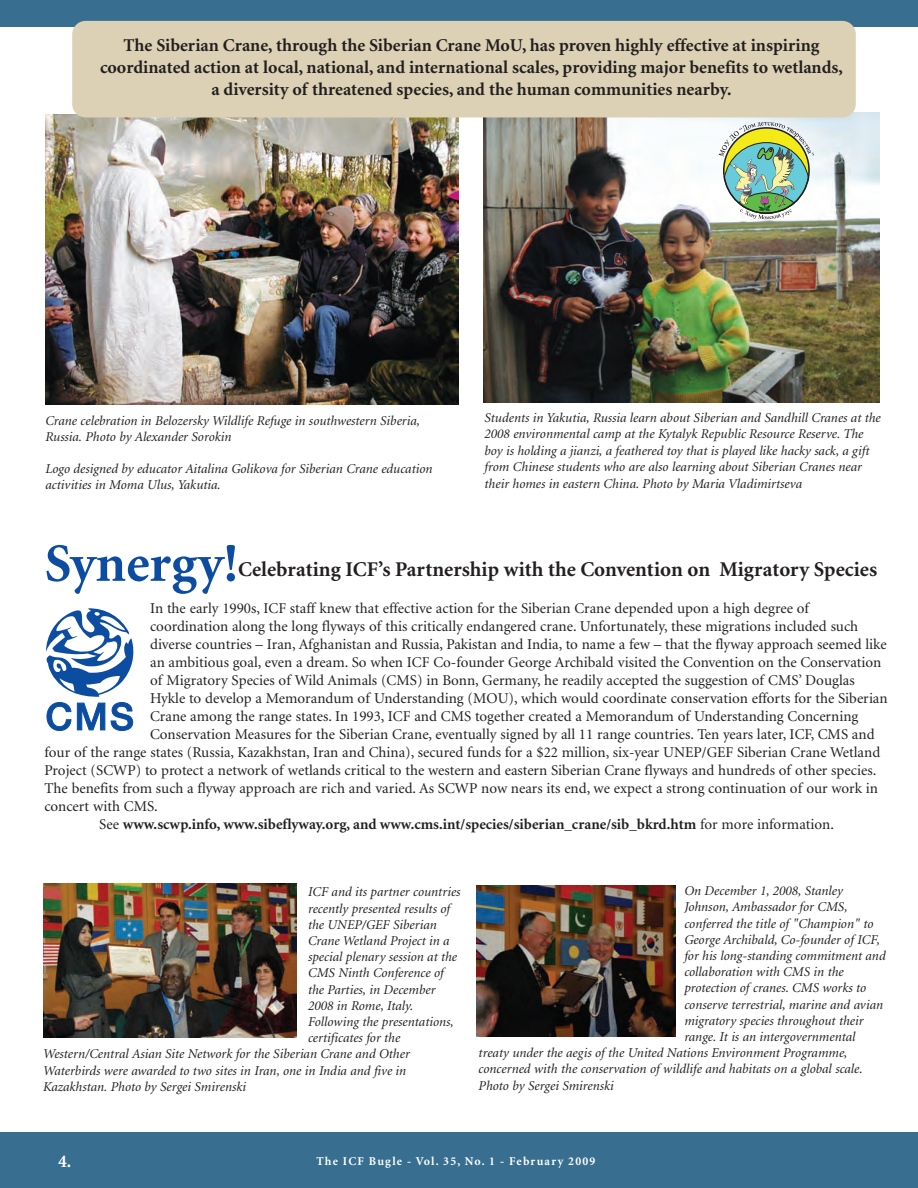
<style>
.page{position:relative;width:918px;height:1188px;background:#fff}
.page>*{position:absolute;margin:0;border:0;box-sizing:border-box;transform-origin:0 0}
.t1{font:700 54px "Minion";color:#0d4da1}
.t2{font:700 21px "Minion";color:#231f20}
.t3{font:700 18px/21.6px "Minion";color:#231f20;text-align:center}
.t4{font:700 18px "Minion";color:#fff}
.t5{font:15px "Minion";color:#231f20}
.t6{font:700 15px "Minion";color:#231f20}
.t7{font:italic 13.5px/16.5px "Minion";color:#231f20}
.t8{font:700 12px "Minion";letter-spacing:.1em;color:#fff}
.s1{font-weight:400}
</style>
<div class="page">
<img style="left:45px;top:115px;width:413px;height:289px">
<img style="left:483px;top:112px;width:397px;height:291px">
<img style="left:719px;top:122px;width:95px;height:97px">
<div style="left:0;top:0;width:918px;height:27px;background:#386e8f"></div>
<div style="left:0;top:1132px;width:918px;height:56px;background:#386e8f"></div>
<img style="left:43px;top:884px;width:253px;height:154px">
<svg style="left:46px;top:608px;width:87px;height:123px"></svg>
<div style="left:72px;top:21px;width:784px;height:96px;background:#dcd1b4;border-radius:14px"></div>
<img style="left:476px;top:885px;width:199px;height:152px">
<p class="t3" style="left:100px;top:36px;width:745px">The Siberian Crane, through the Siberian Crane MoU, has proven highly effective at inspiring coordinated action at local, national, and international scales, providing major benefits to wetlands, a diversity of threatened species, and the human communities nearby.</p>
<p class="t7" style="left:45px;top:413px;width:376px">Crane celebration in Belozersky Wildlife Refuge in southwestern Siberia,<br>Russia. Photo by Alexander Sorokin</p>
<p class="t7" style="left:45px;top:461px;width:389px">Logo designed by educator Aitalina Golikova for Siberian Crane education activities in Moma Ulus, Yakutia.</p>
<p class="t7" style="left:485px;top:410px;width:398px">Students in Yakutia, Russia learn about Siberian and Sandhill Cranes at the 2008 environmental camp at the Kytalyk Republic Resource Reserve. The boy is holding a jianzi, a feathered toy that is played like hacky sack, a gift from Chinese students who are also learning about Siberian Cranes near their homes in eastern China. Photo by Maria Vladimirtseva</p>
<h1 class="t1" style="left:45px;top:542px;width:195px">Synergy!</h1>
<h2 class="t2" style="left:238px;top:561px;width:640px">Celebrating ICF’s Partnership with the Convention on Migratory Species</h2>
<p class="t5" style="left:150px;top:602px;width:660px">In the early 1990s, ICF staff knew that effective action for the Siberian Crane depended upon a high degree of</p>
<p class="t5" style="left:150px;top:620px;width:710px">coordination along the long flyways of this critically endangered crane. Unfortunately, these migrations included such</p>
<p class="t5" style="left:150px;top:638px;width:738px">diverse countries – Iran, Afghanistan and Russia, Pakistan and India, to name a few – that the flyway approach seemed like</p>
<p class="t5" style="left:150px;top:656px;width:733px">an ambitious goal, even a dream. So when ICF Co-founder George Archibald visited the Convention on the Conservation</p>
<p class="t5" style="left:150px;top:674px;width:706px">of Migratory Species of Wild Animals (CMS) in Bonn, Germany, he readily accepted the suggestion of CMS’ Douglas</p>
<p class="t5" style="left:150px;top:692px;width:739px">Hykle to develop a Memorandum of Understanding (MOU), which would coordinate conservation efforts for the Siberian</p>
<p class="t5" style="left:150px;top:710px;width:710px">Crane among the range states. In 1993, ICF and CMS together created a Memorandum of Understanding Concerning</p>
<p class="t5" style="left:150px;top:728px;width:726px">Conservation Measures for the Siberian Crane, eventually signed by all 11 range countries. Ten years later, ICF, CMS and</p>
<p class="t5" style="left:45px;top:746px;width:837px">four of the range states (Russia, Kazakhstan, Iran and China), secured funds for a $22 million, six-year UNEP/GEF Siberian Crane Wetland</p>
<p class="t5" style="left:45px;top:764px;width:833px">Project (SCWP) to protect a network of wetlands critical to the western and eastern Siberian Crane flyways and hundreds of other species.</p>
<p class="t5" style="left:45px;top:782px;width:835px">The benefits from such a flyway approach are rich and varied. As SCWP now nears its end, we expect a strong continuation of our work in</p>
<p class="t5" style="left:45px;top:800px;width:115px">concert with CMS.</p>
<p class="t6" style="left:99px;top:818px;width:736px"><span class="s1">See</span> www.scwp.info, www.sibeflyway.org, and www.cms.int/species/siberian_crane/sib_bkrd.htm <span class="s1">for more information.</span></p>
<p class="t7" style="left:308px;top:885px;width:154px">ICF and its partner countries</p>
<p class="t7" style="left:308px;top:901px;width:143px">recently presented results of</p>
<p class="t7" style="left:308px;top:917px;width:130px">the UNEP/GEF Siberian</p>
<p class="t7" style="left:308px;top:934px;width:143px">Crane Wetland Project in a</p>
<p class="t7" style="left:308px;top:950px;width:151px">special plenary session at the</p>
<p class="t7" style="left:308px;top:966px;width:137px">CMS Ninth Conference of</p>
<p class="t7" style="left:308px;top:982px;width:129px">the Parties, in December</p>
<p class="t7" style="left:308px;top:998px;width:107px">2008 in Rome, Italy.</p>
<p class="t7" style="left:308px;top:1015px;width:147px">Following the presentations,</p>
<p class="t7" style="left:308px;top:1031px;width:94px">certificates for the</p>
<p class="t7" style="left:43px;top:1047px;width:368px">Western/Central Asian Site Network for the Siberian Crane and Other</p>
<p class="t7" style="left:43px;top:1063px;width:365px">Waterbirds were awarded to two sites in Iran, one in India and five in</p>
<p class="t7" style="left:43px;top:1079px;width:204px">Kazakhstan. Photo by Sergei Smirenski</p>
<p class="t7" style="left:684px;top:884px;width:160px">On December 1, 2008, Stanley</p>
<p class="t7" style="left:684px;top:900px;width:165px">Johnson, Ambassador for CMS,</p>
<p class="t7" style="left:684px;top:916px;width:191px">conferred the title of "Champion" to</p>
<p class="t7" style="left:684px;top:932px;width:197px">George Archibald, Co-founder of ICF,</p>
<p class="t7" style="left:684px;top:948px;width:203px">for his long-standing commitment and</p>
<p class="t7" style="left:684px;top:965px;width:161px">collaboration with CMS in the</p>
<p class="t7" style="left:684px;top:981px;width:183px">protection of cranes. CMS works to</p>
<p class="t7" style="left:684px;top:997px;width:200px">conserve terrestrial, marine and avian</p>
<p class="t7" style="left:684px;top:1013px;width:181px">migratory species throughout their</p>
<p class="t7" style="left:684px;top:1029px;width:173px">range. It is an intergovernmental</p>
<p class="t7" style="left:479px;top:1046px;width:370px">treaty under the aegis of the United Nations Environment Programme,</p>
<p class="t7" style="left:479px;top:1062px;width:386px">concerned with the conservation of wildlife and habitats on a global scale.</p>
<p class="t7" style="left:479px;top:1078px;width:137px">Photo by Sergei Smirenski</p>
<h3 class="t4" style="left:58px;top:1154px;width:15px">4.</h3>
<p class="t8" style="left:316px;top:1156px;width:280px">The ICF Bugle - Vol. 35, No. 1 - February 2009</p>
</div>
